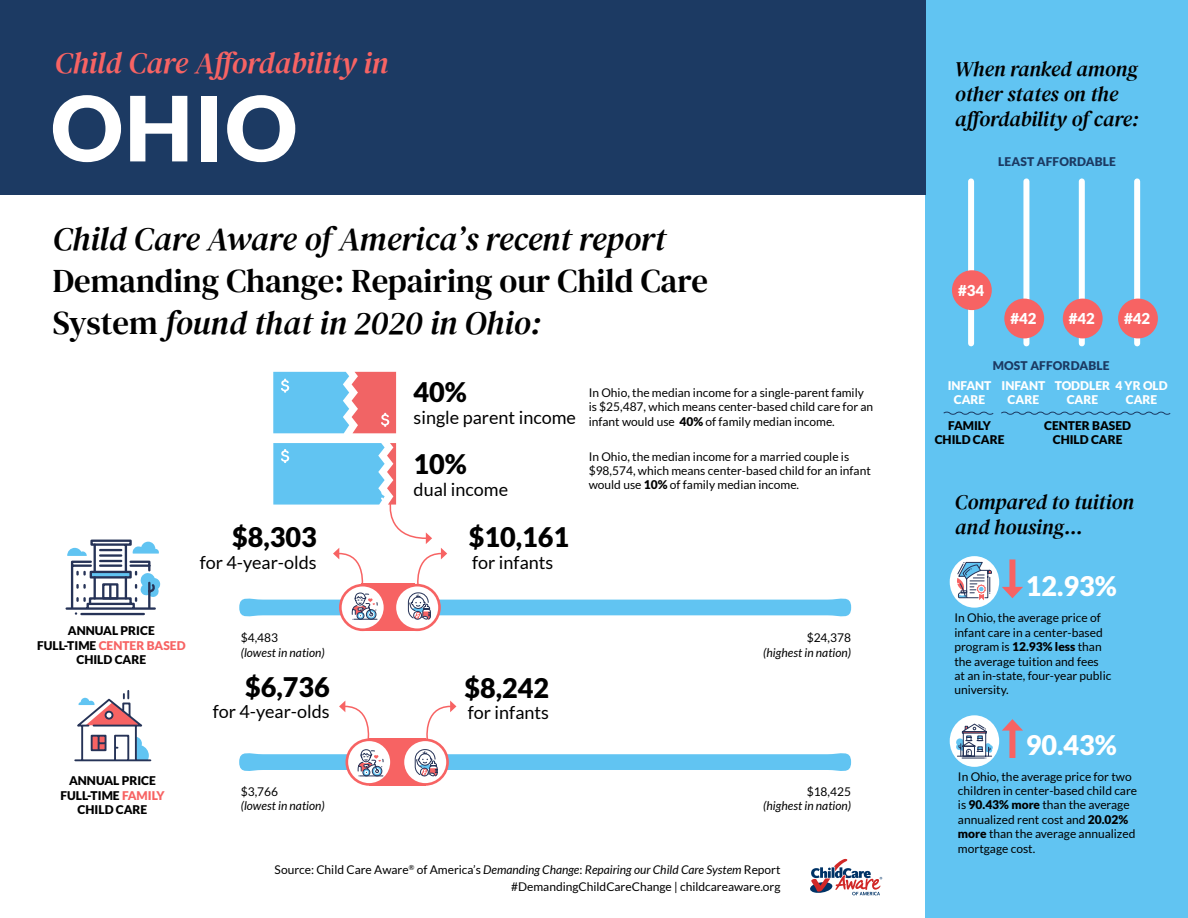
<style>
.page{position:relative;width:1188px;height:918px;background:#fff}
.page>*{position:absolute;margin:0;border:0;box-sizing:border-box;transform-origin:0 0}
.t1{font:900 90px "Lato";color:#fff}
.t2{font:33px/42px "DM Serif Text";color:#000}
.t3{font:italic 33px "DM Serif Text";color:#000}
.t4{font:italic 30px "DM Serif Text";color:#f76363}
.t5{font:900 27px "Lato";color:#000}
.t6{font:900 27px "Lato";color:#fff}
.t7{font:24.9px "Myriad Pro";color:#000;scale:.91 1}
.t8{font:italic 21px/25.2px "DM Serif Text";color:#000}
.t9{font:18px "Lato";color:#000}
.t10{font:900 15px "Lato";color:#fff}
.t11{font:12px/14.4px "Lato";color:#000}
.t12{font:900 12px/14.4px "Lato";color:#000;text-align:center}
.t13{font:italic 12px "Lato";color:#000}
.t14{font:900 12px/14.4px "Lato";color:#fff;text-align:center}
.t15{font:900 12px "Lato";letter-spacing:.01em;color:#1c3a63}
.s1{font-style:italic}
.s2{color:#f76363}
.s3{font-weight:900}
</style>
<div class="page">
<div style="left:926px;top:0;width:262px;height:918px;background:#61c4f2"></div>
<svg style="left:74px;top:690px;width:78px;height:72px"></svg>
<svg style="left:67px;top:539px;width:94px;height:76px"></svg>
<svg style="left:239px;top:701px;width:612px;height:85px"></svg>
<div style="left:0;top:0;width:926px;height:195px;background:#1c3a63"></div>
<svg style="left:810px;top:859px;width:72px;height:36px"></svg>
<div style="left:950px;top:715px;width:49px;height:52px;background:#fff;border-radius:50%"></div>
<div style="left:950px;top:556px;width:49px;height:52px;background:#fff;border-radius:50%"></div>
<svg style="left:956px;top:723px;width:37px;height:36px"></svg>
<svg style="left:957px;top:561px;width:35px;height:39px"></svg>
<div style="left:1009px;top:727px;width:6px;height:31px;background:#f76363"></div>
<svg style="left:1002px;top:719px;width:21px;height:12px"></svg>
<div style="left:1009px;top:559px;width:6px;height:32px;background:#f76363"></div>
<svg style="left:1002px;top:587px;width:21px;height:11px"></svg>
<svg style="left:273px;top:372px;width:123px;height:61px;background:#9da9c5"></svg>
<svg style="left:239px;top:443px;width:612px;height:188px"></svg>
<div style="left:968px;top:181px;width:6px;height:162px;background:#fff"></div>
<div style="left:1023px;top:181px;width:6px;height:162px;background:#fff"></div>
<div style="left:1079px;top:181px;width:6px;height:162px;background:#fff"></div>
<div style="left:1134px;top:181px;width:6px;height:162px;background:#fff"></div>
<div style="left:952px;top:270px;width:40px;height:40px;background:#f76363;border-radius:50%"></div>
<div style="left:1004px;top:299px;width:40px;height:39px;background:#f76363;border-radius:50%"></div>
<div style="left:1063px;top:299px;width:40px;height:39px;background:#f76363;border-radius:50%"></div>
<div style="left:1118px;top:299px;width:40px;height:39px;background:#f76363;border-radius:50%"></div>
<svg style="left:943px;top:411px;width:51px;height:4px"></svg>
<svg style="left:1001px;top:411px;width:170px;height:4px"></svg>
<h3 class="t4" style="left:55px;top:46px;width:335px">Child Care Affordability in</h3>
<h1 class="t1" style="left:51px;top:76px;width:248px">OHIO</h1>
<h2 class="t3" style="left:53px;top:220px;width:615px">Child Care Aware of America’s recent report</h2>
<h2 class="t2" style="left:53px;top:260px;width:657px">Demanding Change: Repairing our Child Care<br>System <span class="s1">found that in 2020 in Ohio:</span></h2>
<h3 class="t5" style="left:232px;top:521px;width:86px">$8,303</h3>
<h3 class="t9" style="left:200px;top:552px;width:119px">for 4-year-olds</h3>
<h3 class="t7" style="left:239px;top:554px;width:52px">5000</h3>
<p class="t12" style="left:37px;top:624px;width:150px">ANNUAL PRICE<br>FULL-TIME <span class="s2">CENTER BASED<br></span>CHILD CARE</p>
<p class="t11" style="left:241px;top:631px;width:39px">$4,483</p>
<p class="t13" style="left:241px;top:646px;width:85px">(lowest in nation)</p>
<h3 class="t5" style="left:245px;top:671px;width:86px">$6,736</h3>
<h3 class="t9" style="left:213px;top:702px;width:119px">for 4-year-olds</h3>
<h3 class="t5" style="left:414px;top:377px;width:55px">40%</h3>
<h3 class="t9" style="left:414px;top:407px;width:164px">single parent income</h3>
<h3 class="t5" style="left:414px;top:448px;width:55px">10%</h3>
<h3 class="t9" style="left:414px;top:479px;width:96px">dual income</h3>
<h3 class="t5" style="left:469px;top:521px;width:102px">$10,161</h3>
<h3 class="t9" style="left:472px;top:552px;width:83px">for infants</h3>
<p class="t11" style="left:589px;top:385px;width:286px">In Ohio, the median income for a single-parent family is $25,487, which means center-based child care for an infant would use <span class="s3">40%</span> of family median income.</p>
<p class="t11" style="left:589px;top:449px;width:284px">In Ohio, the median income for a married couple is $98,574, which means center-based child for an infant would use <span class="s3">10%</span> of family median income.</p>
<h3 class="t5" style="left:464px;top:672px;width:86px">$8,242</h3>
<h3 class="t9" style="left:468px;top:703px;width:83px">for infants</h3>
<p class="t11" style="left:807px;top:631px;width:46px">$24,378</p>
<p class="t13" style="left:763px;top:646px;width:89px">(highest in nation)</p>
<p class="t12" style="left:60px;top:773px;width:106px">ANNUAL PRICE<br>FULL-TIME <span class="s2">FAMILY<br></span>CHILD CARE</p>
<p class="t11" style="left:241px;top:784px;width:39px">$3,766</p>
<p class="t13" style="left:241px;top:799px;width:85px">(lowest in nation)</p>
<p class="t11" style="left:807px;top:784px;width:46px">$18,425</p>
<p class="t13" style="left:763px;top:799px;width:89px">(highest in nation)</p>
<p class="t11" style="left:275px;top:861px;width:507px;line-height:16.5px;text-align:right">Source: Child Care Aware<sup>®</sup> of America’s <span class="s1">Demanding Change</span>: <span class="s1">Repairing our Child Care System</span> Report #DemandingChildCareChange | childcareaware.org</p>
<h3 class="t8" style="left:955px;top:56px;width:185px">When ranked among other states on the affordability of care:</h3>
<p class="t15" style="left:998px;top:154px;width:119px">LEAST AFFORDABLE</p>
<p class="t10" style="left:958px;top:282px;width:28px">#34</p>
<p class="t10" style="left:1010px;top:310px;width:28px">#42</p>
<p class="t10" style="left:1069px;top:310px;width:28px">#42</p>
<p class="t10" style="left:1124px;top:310px;width:28px">#42</p>
<p class="t15" style="left:993px;top:358px;width:118px">MOST AFFORDABLE</p>
<p class="t14" style="left:1002px;top:378px;width:45px">INFANT<br>CARE</p>
<p class="t14" style="left:1067px;top:378px;width:103px;text-align:left;text-indent:-12px">TODDLER 4 YR OLD<br>CARE</p>
<p class="t14" style="left:948px;top:378px;width:45px">INFANT<br>CARE</p>
<p class="t12" style="left:935px;top:418px;width:71px">FAMILY<br>CHILD CARE</p>
<p class="t14" style="left:1126px;top:392px;width:33px">CARE</p>
<p class="t12" style="left:1044px;top:418px;width:88px">CENTER BASED<br>CHILD CARE</p>
<h3 class="t8" style="left:955px;top:489px;width:181px">Compared to tuition and housing...</h3>
<h3 class="t6" style="left:1026px;top:570px;width:93px">12.93%</h3>
<p class="t11" style="left:954px;top:611px;width:158px">In Ohio, the average price of infant care in a center-based program is <span class="s3">12.93% less</span> than the average tuition and fees at an in-state, four-year public university.</p>
<h3 class="t6" style="left:1026px;top:729px;width:93px">90.43%</h3>
<p class="t11" style="left:958px;top:769px;width:181px">In Ohio, the average price for two children in center-based child care is <span class="s3">90.43% more</span> than the average annualized rent cost and <span class="s3">20.02% more</span> than the average annualized mortgage cost.</p>
</div>
